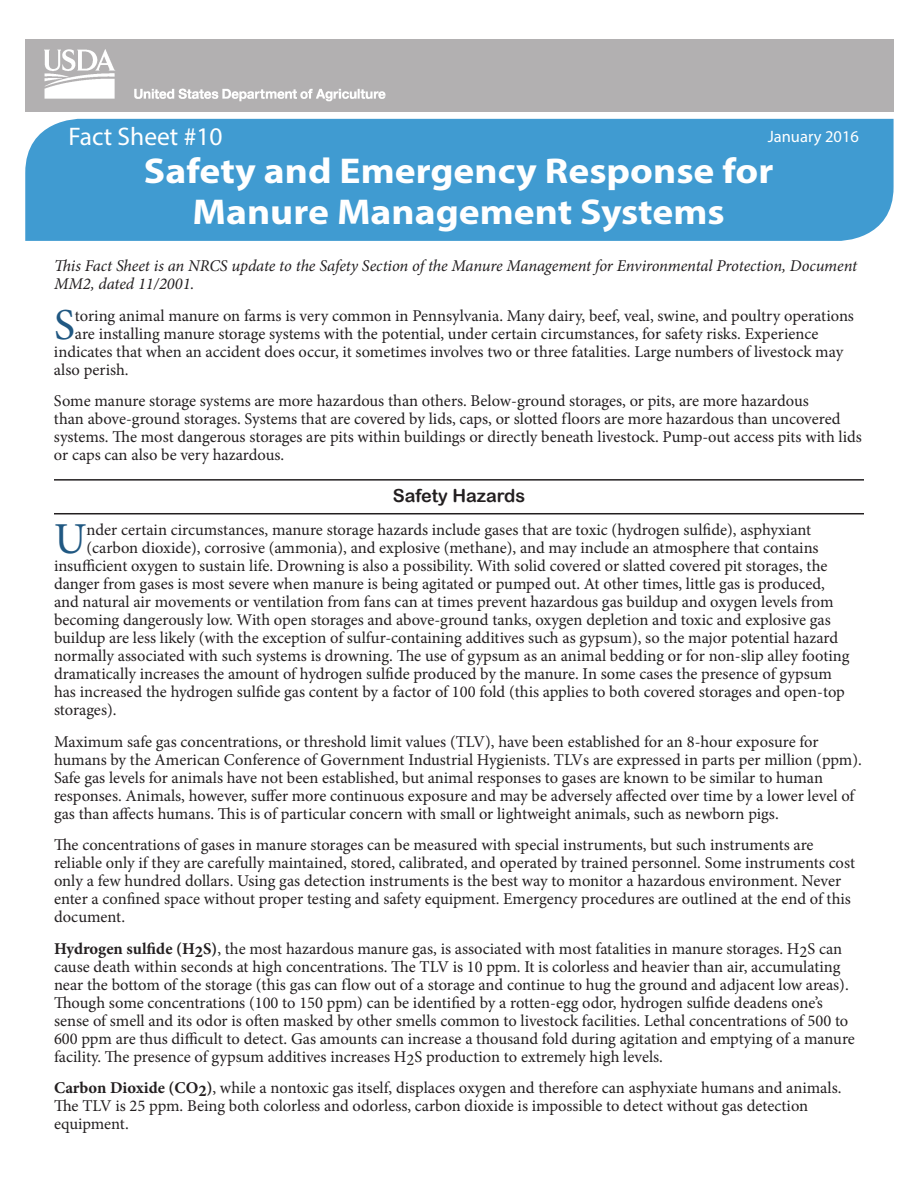
<style>
.page{position:relative;width:918px;height:1188px;background:#fff}
.page>*{position:absolute;margin:0;border:0;box-sizing:border-box;transform-origin:0 0}
.Body_text{font:44.25px "Minion Pro";color:#205882}
.t1{font:700 36px/40.5px "Myriad Pro";color:#fff;text-align:center;scale:1.1 1}
.Body_text-2{font:25.5px "Myriad Pro";color:#fff}
.Subhead_1{font:18px "Arial Rounded MT Bold";color:#231f20}
.Body_text-3{font:16.5px/18px "Minion Pro";letter-spacing:-.005em;color:#231f20}
.Body_text-4{font:italic 16.5px/18px "Minion Pro";letter-spacing:-.005em;color:#231f20}
.Body_text-5{font:16.5px "Myriad Pro";color:#fff}
.s1{font-weight:700}
</style>
<div class="page">
<div style="left:25px;top:39px;width:869px;height:73px;background:#b2b0b1"></div>
<div style="left:25px;top:119px;width:869px;height:122px;background:#409bd1"></div>
<img style="left:45px;top:49px;width:341px;height:53px">
<hr style="left:54px;top:479px;width:810px;height:2px;background:#231f20">
<hr style="left:54px;top:513px;width:810px;height:1px;background:#231f20">
<p class="Body_text-2" style="left:68px;top:121px;width:156px">Fact Sheet #10</p>
<p class="Body_text-5" style="left:768px;top:126px;width:93px">January 2016</p>
<p class="t1" style="left:144px;top:150px;width:574px">Safety and Emergency Response for<br>Manure Management Systems</p>
<p class="Body_text-4" style="left:54px;top:257px;width:805px">This Fact Sheet is an NRCS update to the Safety Section of the Manure Management for Environmental Protection, Document<br>MM2, dated 11/2001.</p>
<p class="Body_text" style="left:54px;top:295px;width:22px">S</p>
<p class="Body_text-3" style="left:75px;top:307px;width:781px">toring animal manure on farms is very common in Pennsylvania. Many dairy, beef, veal, swine, and poultry operations</p>
<p class="Body_text-3" style="left:75px;top:325px;width:745px">are installing manure storage systems with the potential, under certain circumstances, for safety risks. Experience</p>
<p class="Body_text-3" style="left:54px;top:343px;width:791px">indicates that when an accident does occur, it sometimes involves two or three fatalities. Large numbers of livestock may</p>
<p class="Body_text-3" style="left:54px;top:361px;width:76px">also perish.</p>
<p class="Body_text-3" style="left:54px;top:392px;width:809px">Some manure storage systems are more hazardous than others. Below-ground storages, or pits, are more hazardous<br>than above-ground storages. Systems that are covered by lids, caps, or slotted floors are more hazardous than uncovered systems. The most dangerous storages are pits within buildings or directly beneath livestock. Pump-out access pits with lids or caps can also be very hazardous.</p>
<p class="Subhead_1" style="left:393px;top:485px;width:134px">Safety Hazards</p>
<p class="Body_text" style="left:54px;top:509px;width:34px">U</p>
<p class="Body_text-3" style="left:87px;top:521px;width:726px">nder certain circumstances, manure storage hazards include gases that are toxic (hydrogen sulfide), asphyxiant</p>
<p class="Body_text-3" style="left:87px;top:539px;width:734px">(carbon dioxide), corrosive (ammonia), and explosive (methane), and may include an atmosphere that contains</p>
<p class="Body_text-3" style="left:54px;top:557px;width:775px">insufficient oxygen to sustain life. Drowning is also a possibility. With solid covered or slatted covered pit storages, the</p>
<p class="Body_text-3" style="left:54px;top:575px;width:772px">danger from gases is most severe when manure is being agitated or pumped out. At other times, little gas is produced,</p>
<p class="Body_text-3" style="left:54px;top:593px;width:781px">and natural air movements or ventilation from fans can at times prevent hazardous gas buildup and oxygen levels from</p>
<p class="Body_text-3" style="left:54px;top:611px;width:778px">becoming dangerously low. With open storages and above-ground tanks, oxygen depletion and toxic and explosive gas</p>
<p class="Body_text-3" style="left:54px;top:629px;width:786px">buildup are less likely (with the exception of sulfur-containing additives such as gypsum), so the major potential hazard</p>
<p class="Body_text-3" style="left:54px;top:647px;width:797px">normally associated with such systems is drowning. The use of gypsum as an animal bedding or for non-slip alley footing</p>
<p class="Body_text-3" style="left:54px;top:665px;width:779px">dramatically increases the amount of hydrogen sulfide produced by the manure. In some cases the presence of gypsum</p>
<p class="Body_text-3" style="left:54px;top:683px;width:792px">has increased the hydrogen sulfide gas content by a factor of 100 fold (this applies to both covered storages and open-top</p>
<p class="Body_text-3" style="left:54px;top:701px;width:64px">storages).</p>
<p class="Body_text-3" style="left:54px;top:733px;width:809px">Maximum safe gas concentrations, or threshold limit values (TLV), have been established for an 8-hour exposure for humans by the American Conference of Government Industrial Hygienists. TLVs are expressed in parts per million (ppm).<br>Safe gas levels for animals have not been established, but animal responses to gases are known to be similar to human responses. Animals, however, suffer more continuous exposure and may be adversely affected over time by a lower level of gas than affects humans. This is of particular concern with small or lightweight animals, such as newborn pigs.</p>
<p class="Body_text-3" style="left:54px;top:836px;width:803px">The concentrations of gases in manure storages can be measured with special instruments, but such instruments are reliable only if they are carefully maintained, stored, calibrated, and operated by trained personnel. Some instruments cost only a few hundred dollars. Using gas detection instruments is the best way to monitor a hazardous environment. Never enter a confined space without proper testing and safety equipment. Emergency procedures are outlined at the end of this document.</p>
<p class="Body_text-3" style="left:54px;top:940px;width:802px"><span class="s1">Hydrogen sulfide (H2S)</span>, the most hazardous manure gas, is associated with most fatalities in manure storages. H2S can cause death within seconds at high concentrations. The TLV is 10 ppm. It is colorless and heavier than air, accumulating near the bottom of the storage (this gas can flow out of a storage and continue to hug the ground and adjacent low areas).<br>Though some concentrations (100 to 150 ppm) can be identified by a rotten-egg odor, hydrogen sulfide deadens one’s sense of smell and its odor is often masked by other smells common to livestock facilities. Lethal concentrations of 500 to 600 ppm are thus difficult to detect. Gas amounts can increase a thousand fold during agitation and emptying of a manure facility. The presence of gypsum additives increases H2S production to extremely high levels.</p>
<p class="Body_text-3" style="left:54px;top:1079px;width:789px"><span class="s1">Carbon Dioxide (CO2)</span>, while a nontoxic gas itself, displaces oxygen and therefore can asphyxiate humans and animals.<br>The TLV is 25 ppm. Being both colorless and odorless, carbon dioxide is impossible to detect without gas detection equipment.</p>
</div>
